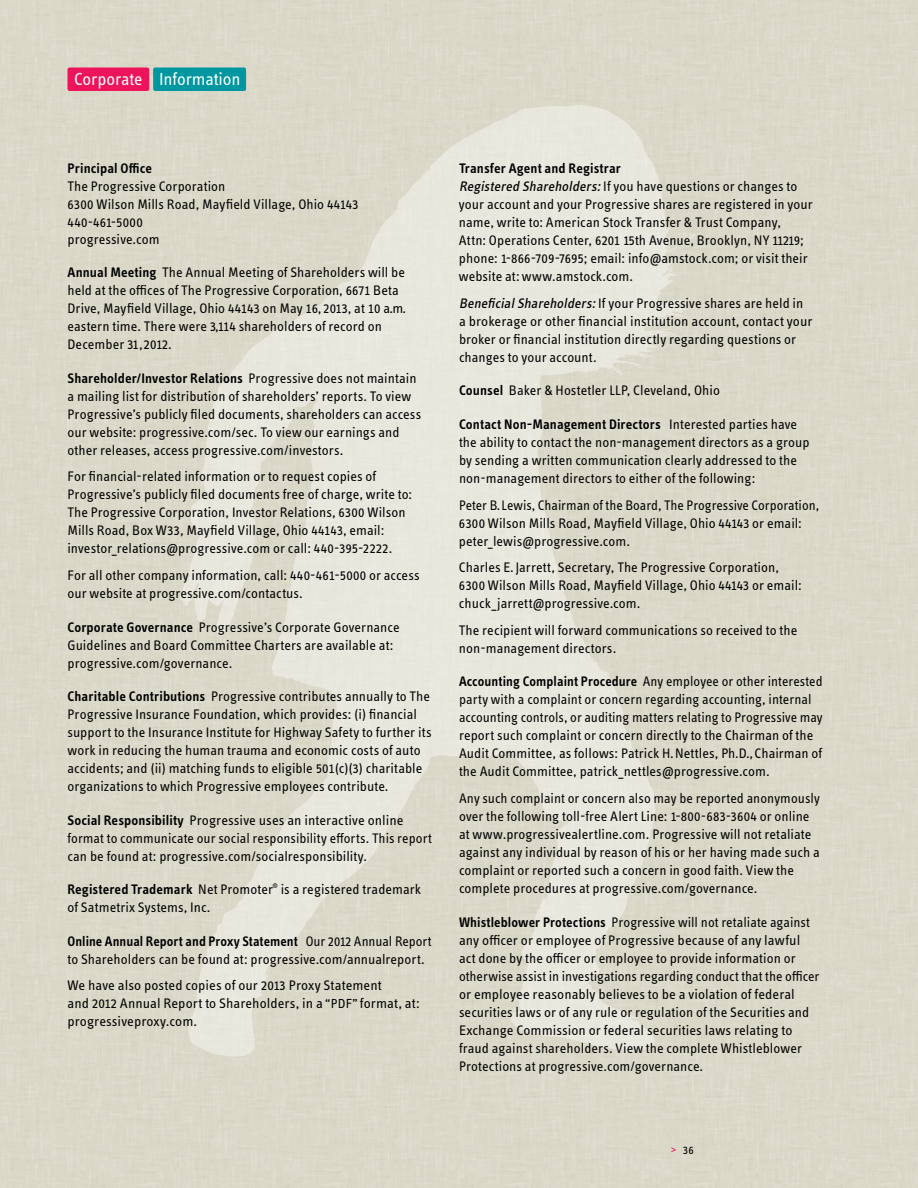
<style>
.page{position:relative;width:918px;height:1188px;background:#dbd8c8}
.page>*{position:absolute;margin:0;border:0;box-sizing:border-box;transform-origin:0 0}
.t1{font:18px "Info OT Text";letter-spacing:-.005em;color:#fff}
.t2{font:14.25px/18px "Info OT Text";letter-spacing:.005em;color:#000}
.t3{font:600 14.25px "Info OT Text";letter-spacing:.005em;color:#000}
.t4{font:12px "Info OT Text";color:#000}
.s1{font-weight:600}
.s2{font-size:13.5px}
.s3{font-style:italic}
.s4{color:#ed145b}
</style>
<div class="page">
<svg style="left:178px;top:105px;width:518px;height:953px;background:#e1dfd3"></svg>
<div style="left:67px;top:68px;width:82px;height:23px;background:#ed145b;border-radius:2px"></div>
<div style="left:153px;top:68px;width:93px;height:23px;background:#0097a0;border-radius:2px"></div>
<p class="t1" style="left:74px;top:68px;width:168px">Corporate Information</p>
<p class="t3" style="left:68px;top:160px;width:86px">Principal Office</p>
<p class="t2" style="left:68px;top:177px;width:293px">The Progressive Corporation<br>6300 Wilson Mills Road, Mayfield Village, Ohio 44143<br>440-461-5000</p>
<p class="t2" style="left:68px;top:230px;width:94px">progressive.com</p>
<p class="t2" style="left:67px;top:263px;width:340px"><span class="s1">Annual Meeting</span> The Annual Meeting of Shareholders will be held at the offices of The Progressive Corporation, 6671 Beta Drive, Mayfield Village, Ohio 44143 on May 16, 2013, at 10 a.m. eastern time. There were 3,114 shareholders of record on December 31, 2012.</p>
<p class="t2" style="left:67px;top:369px;width:355px"><span class="s1">Shareholder/Investor Relations</span> Progressive does not maintain a mailing list for distribution of shareholders’ reports. To view Progressive’s publicly filed documents, shareholders can access our website: progressive.com/sec. To view our earnings and other releases, access progressive.com/investors.</p>
<p class="t2" style="left:67px;top:467px;width:346px">For financial-related information or to request copies of Progressive’s publicly filed documents free of charge, write to:<br>The Progressive Corporation, Investor Relations, 6300 Wilson Mills Road, Box W33, Mayfield Village, Ohio 44143, email: investor_relations<span class="s2">@</span>progressive.com or call: 440-395-2222.</p>
<p class="t2" style="left:67px;top:566px;width:354px">For all other company information, call: 440-461-5000 or access our website at progressive.com/contactus.</p>
<p class="t2" style="left:67px;top:618px;width:334px"><span class="s1">Corporate Governance</span> Progressive’s Corporate Governance<br>Guidelines and Board Committee Charters are available at: progressive.com/governance.</p>
<p class="t2" style="left:67px;top:687px;width:366px"><span class="s1">Charitable Contributions</span> Progressive contributes annually to The Progressive Insurance Foundation, which provides: (i) financial support to the Insurance Institute for Highway Safety to further its work in reducing the human trauma and economic costs of auto accidents; and (ii) matching funds to eligible 501(c)(3) charitable organizations to which Progressive employees contribute.</p>
<p class="t2" style="left:67px;top:811px;width:366px"><span class="s1">Social Responsibility</span> Progressive uses an interactive online format to communicate our social responsibility efforts. This report can be found at: progressive.com/socialresponsibility.</p>
<p class="t2" style="left:67px;top:880px;width:355px"><span class="s1">Registered Trademark</span> Net Promoter<sup>®</sup> is a registered trademark of Satmetrix Systems, Inc.</p>
<p class="t2" style="left:67px;top:932px;width:366px"><span class="s1">Online Annual Report and Proxy Statement</span> Our 2012 Annual Report to Shareholders can be found at: progressive.com/annualreport.</p>
<p class="t2" style="left:67px;top:976px;width:354px">We have also posted copies of our 2013 Proxy Statement<br>and 2012 Annual Report to Shareholders, in a <span class="s2">“PDF”</span> format, at: progressiveproxy.com.</p>
<p class="t2" style="left:459px;top:159px;width:355px"><span class="s1">Transfer Agent and Registrar<br></span><span class="s3">Registered Shareholders:</span>If you have questions or changes to your account and your Progressive shares are registered in your name, write to: American Stock Transfer &amp; Trust Company,<br>Attn: Operations Center, 6201 15th Avenue, Brooklyn, NY 11219; phone: 1-866-709-7695; email: info<span class="s2">@</span>amstock.com; or visit their website at: www.amstock.com.</p>
<p class="t2" style="left:459px;top:294px;width:355px"><span class="s3">BeneficialShareholders:</span>If your Progressive shares are held in a brokerage or other financial institution account, contact your broker or financial institution directly regarding questions or changes to your account.</p>
<p class="t2" style="left:459px;top:381px;width:262px"><span class="s1">Counsel</span> Baker &amp; Hostetler LLP, Cleveland, Ohio</p>
<p class="t2" style="left:459px;top:415px;width:352px"><span class="s1">Contact Non-Management Directors</span> Interested parties have the ability to contact the non-management directors as a group by sending a written communication clearly addressed to the non-management directors to either of the following:</p>
<p class="t2" style="left:459px;top:496px;width:362px">Peter B. Lewis, Chairman of the Board, The Progressive Corporation,<br>6300 Wilson Mills Road, Mayfield Village, Ohio 44143 or email: peter_lewis<span class="s2">@</span>progressive.com.</p>
<p class="t2" style="left:459px;top:558px;width:344px">Charles E. Jarrett, Secretary, The Progressive Corporation,<br>6300 Wilson Mills Road, Mayfield Village, Ohio 44143 or email: chuck_jarrett<span class="s2">@</span>progressive.com.</p>
<p class="t2" style="left:459px;top:621px;width:340px">The recipient will forward communications so received to the non-management directors.</p>
<p class="t2" style="left:459px;top:672px;width:365px"><span class="s1">Accounting Complaint Procedure</span> Any employee or other interested party with a complaint or concern regarding accounting, internal accounting controls, or auditing matters relating to Progressive may report such complaint or concern directly to the Chairman of the Audit Committee, as follows: Patrick H. Nettles, Ph.D., Chairman of the Audit Committee, patrick_nettles<span class="s2">@</span>progressive.com.</p>
<p class="t2" style="left:459px;top:789px;width:362px">Any such complaint or concern also may be reported anonymously over the following toll-free Alert Line: 1-800-683-3604 or online at www.progressivealertline.com. Progressive will not retaliate against any individual by reason of his or her having made such a complaint or reported such a concern in good faith. View the complete procedures at progressive.com/governance.</p>
<p class="t2" style="left:459px;top:913px;width:362px"><span class="s1">Whistleblower Protections</span> Progressive will not retaliate against any officer or employee of Progressive because of any lawful act done by the officer or employee to provide information or otherwise assist in investigations regarding conduct that the officer or employee reasonably believes to be a violation of federal securities laws or of any rule or regulation of the Securities and Exchange Commission or federal securities laws relating to fraud against shareholders. View the complete Whistleblower Protections at progressive.com/governance.</p>
<p class="t4" style="left:671px;top:1143px;width:24px"><span class="s4">&gt;</span> 36</p>
</div>
